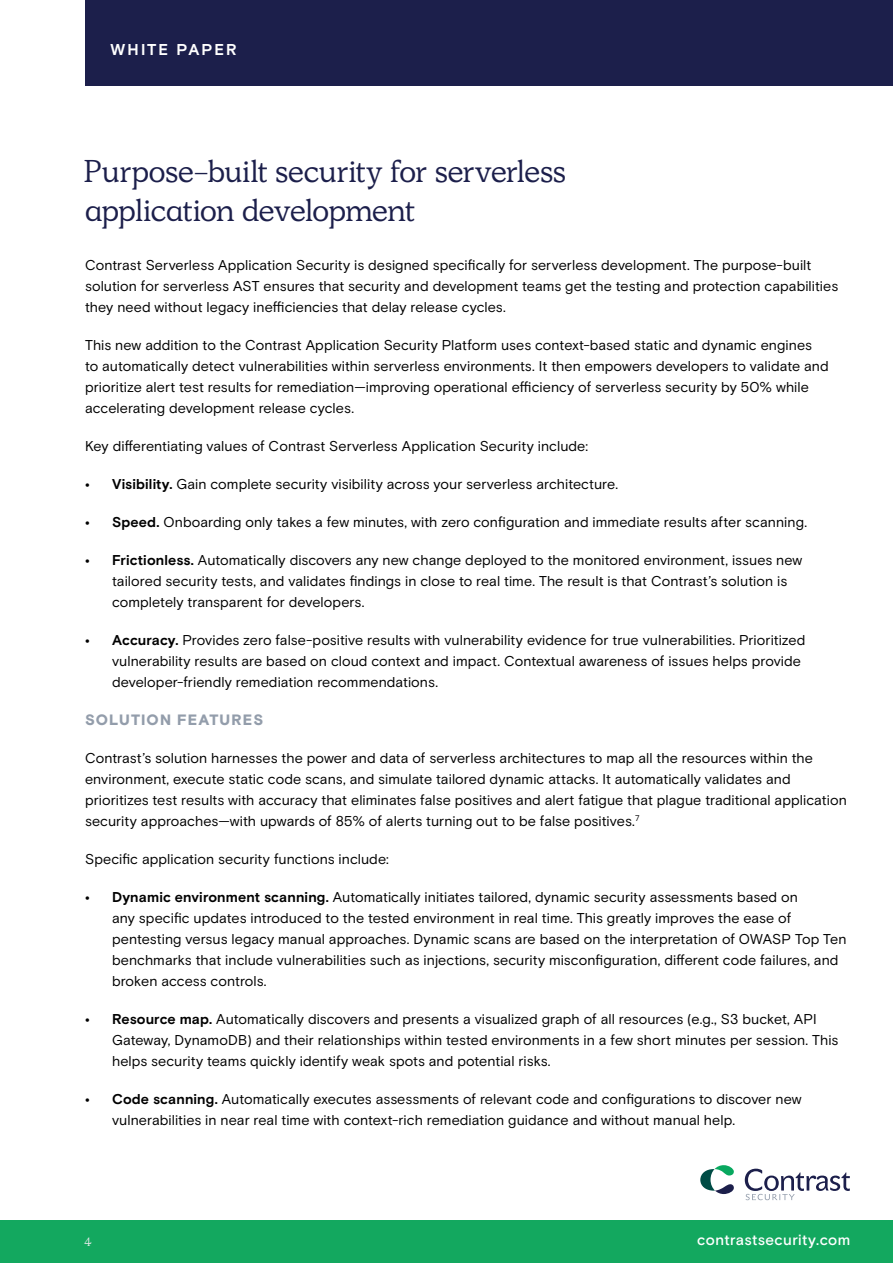
<style>
.page{position:relative;width:893px;height:1263px;background:#fff}
.page>*{position:absolute;margin:0;border:0;box-sizing:border-box;transform-origin:0 0}
.t1{font:31.5px/39px "Simula";letter-spacing:-.015em;color:#1c1f4b}
.t2{font:700 15.75px "Basis Grotesque Pro";letter-spacing:.125em;color:#fff}
.t3{font:500 15px "Basis Grotesque Pro";letter-spacing:.025em;color:#fff}
.t4{font:900 15px "Basis Grotesque Pro";letter-spacing:.075em;color:#939dab}
.t5{font:14.25px/21px "Basis Grotesque Pro";letter-spacing:.005em;color:#000}
.t6{font:12px "Simula";color:#ebeced}
.s1{font-weight:700}
</style>
<div class="page">
<div style="left:85px;top:0;width:808px;height:85px;background:#1c1f4b"></div>
<div style="left:0;top:1220px;width:893px;height:43px;background:#13a85f"></div>
<svg style="left:745px;top:1169px;width:104px;height:31px"></svg>
<svg style="left:701px;top:1165px;width:33px;height:29px"></svg>
<p class="t2" style="left:111px;top:40px;width:128px">WHITE PAPER</p>
<h1 class="t1" style="left:84px;top:152px;width:484px">Purpose-built security for serverless application development</h1>
<p class="t5" style="left:85px;top:255px;width:755px">Contrast Serverless Application Security is designed specifically for serverless development. The purpose-built solution for serverless AST ensures that security and development teams get the testing and protection capabilities they need without legacy inefficiencies that delay release cycles.</p>
<p class="t5" style="left:85px;top:335px;width:745px">This new addition to the Contrast Application Security Platform uses context-based static and dynamic engines to automatically detect vulnerabilities within serverless environments. It then empowers developers to validate and prioritize alert test results for remediation—improving operational efficiency of serverless security by 50% while accelerating development release cycles.</p>
<p class="t5" style="left:85px;top:436px;width:505px">Key differentiating values of Contrast Serverless Application Security include:</p>
<p class="t5" style="left:85px;top:474px;width:535px"><span class="s1">• Visibility.</span> Gain complete security visibility across your serverless architecture.</p>
<p class="t5" style="left:85px;top:512px;width:724px"><span class="s1">• Speed.</span> Onboarding only takes a few minutes, with zero configuration and immediate results after scanning.</p>
<p class="t5" style="left:112px;top:550px;width:692px;text-indent:-27px"><span class="s1">• Frictionless.</span> Automatically discovers any new change deployed to the monitored environment, issues new tailored security tests, and validates findings in close to real time. The result is that Contrast’s solution is completely transparent for developers.</p>
<p class="t5" style="left:112px;top:630px;width:695px;text-indent:-27px"><span class="s1">• Accuracy.</span> Provides zero false-positive results with vulnerability evidence for true vulnerabilities. Prioritized vulnerability results are based on cloud context and impact. Contextual awareness of issues helps provide developer-friendly remediation recommendations.</p>
<p class="t4" style="left:85px;top:711px;width:180px">SOLUTION FEATURES</p>
<p class="t5" style="left:85px;top:748px;width:763px">Contrast’s solution harnesses the power and data of serverless architectures to map all the resources within the environment, execute static code scans, and simulate tailored dynamic attacks. It automatically validates and prioritizes test results with accuracy that eliminates false positives and alert fatigue that plague traditional application security approaches—with upwards of 85% of alerts turning out to be false positives.<sup>7</sup></p>
<p class="t5" style="left:85px;top:849px;width:305px">Specific application security functions include:</p>
<p class="t5" style="left:112px;top:887px;width:736px;text-indent:-27px"><span class="s1">• Dynamic environment scanning.</span> Automatically initiates tailored, dynamic security assessments based on<br>any specific updates introduced to the tested environment in real time. This greatly improves the ease of pentesting versus legacy manual approaches. Dynamic scans are based on the interpretation of OWASP Top Ten benchmarks that include vulnerabilities such as injections, security misconfiguration, different code failures, and broken access controls.</p>
<p class="t5" style="left:112px;top:1009px;width:728px;text-indent:-27px"><span class="s1">• Resource map.</span> Automatically discovers and presents a visualized graph of all resources (e.g., S3 bucket, API<br>Gateway, DynamoDB) and their relationships within tested environments in a few short minutes per session. This helps security teams quickly identify weak spots and potential risks.</p>
<p class="t5" style="left:112px;top:1089px;width:691px;text-indent:-27px"><span class="s1">• Code scanning.</span> Automatically executes assessments of relevant code and configurations to discover new vulnerabilities in near real time with context-rich remediation guidance and without manual help.</p>
<p class="t6" style="left:84px;top:1234px;width:9px">4</p>
<p class="t3" style="left:697px;top:1231px;width:155px">contrastsecurity.com</p>
</div>
